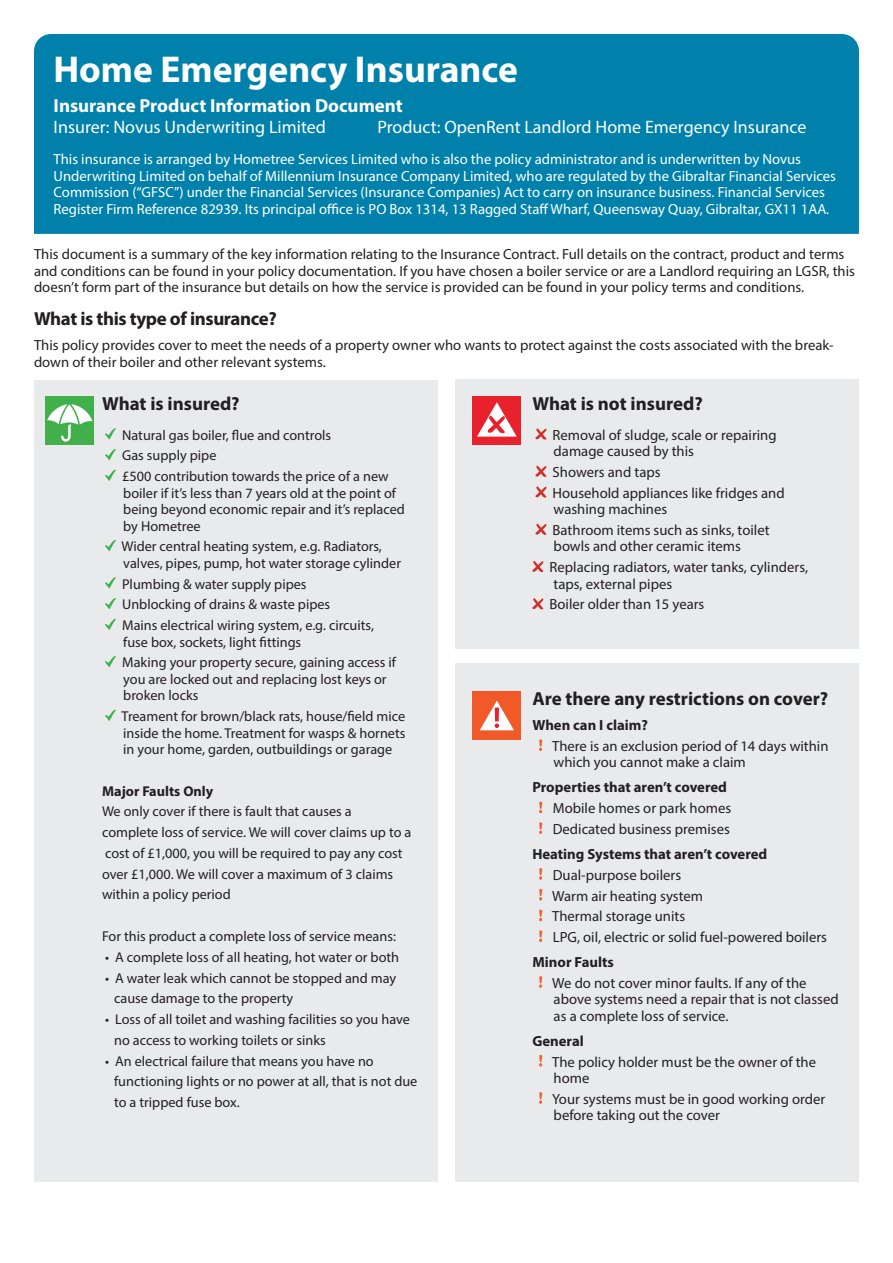
<style>
.page{position:relative;width:893px;height:1263px;background:#fff}
.page>*{position:absolute;margin:0;border:0;box-sizing:border-box;transform-origin:0 0}
.t1{font:700 37.5px "Myriad Pro";color:#fff}
.t2{font:700 18.9px "Myriad Pro";letter-spacing:-.005em;color:#231f20}
.t3{font:700 18.9px "Myriad Pro";color:#fff}
.t4{font:18px "Myriad Pro";color:#fff}
.Estilo_de_párrafo_1{font:14.7px/16.5px "Myriad Pro";color:#231f20}
.t5{font:14.7px/16.5px "Myriad Pro";color:#fff}
.t6{font:700 14.7px "Myriad Pro";color:#231f20}
.t7{font:14.25px/16.5px "Myriad Pro";color:#231f20}
.t8{font:700 14.25px "Myriad Pro";color:#231f20}
</style>
<div class="page">
<div style="left:34px;top:34px;width:825px;height:200px;background:#0081ab"></div>
<div style="left:34px;top:379px;width:404px;height:802px;background:#e9eaec"></div>
<div style="left:455px;top:379px;width:404px;height:270px;background:#e9eaec"></div>
<div style="left:455px;top:663px;width:404px;height:518px;background:#e9eaec"></div>
<div style="left:45px;top:396px;width:49px;height:49px;background:#41b04b"></div>
<svg style="left:47px;top:399px;width:45px;height:43px"></svg>
<div style="left:472px;top:691px;width:49px;height:49px;background:#f15929"></div>
<svg style="left:480px;top:701px;width:34px;height:29px"></svg>
<svg style="left:105px;top:428px;width:11px;height:12px"></svg>
<svg style="left:105px;top:449px;width:11px;height:11px"></svg>
<svg style="left:105px;top:470px;width:11px;height:11px"></svg>
<svg style="left:105px;top:540px;width:11px;height:11px"></svg>
<svg style="left:105px;top:577px;width:11px;height:12px"></svg>
<svg style="left:105px;top:598px;width:11px;height:11px"></svg>
<svg style="left:105px;top:619px;width:11px;height:11px"></svg>
<svg style="left:105px;top:656px;width:11px;height:11px"></svg>
<svg style="left:105px;top:710px;width:11px;height:11px"></svg>
<svg style="left:535px;top:428px;width:12px;height:12px"></svg>
<svg style="left:535px;top:466px;width:12px;height:11px"></svg>
<svg style="left:535px;top:486px;width:12px;height:12px"></svg>
<svg style="left:535px;top:524px;width:12px;height:11px"></svg>
<svg style="left:532px;top:561px;width:12px;height:11px"></svg>
<svg style="left:532px;top:598px;width:12px;height:12px"></svg>
<svg style="left:539px;top:739px;width:4px;height:12px"></svg>
<svg style="left:539px;top:801px;width:4px;height:12px"></svg>
<svg style="left:539px;top:822px;width:4px;height:12px"></svg>
<svg style="left:539px;top:868px;width:4px;height:12px"></svg>
<svg style="left:539px;top:889px;width:4px;height:11px"></svg>
<svg style="left:539px;top:909px;width:4px;height:12px"></svg>
<svg style="left:539px;top:930px;width:4px;height:12px"></svg>
<svg style="left:539px;top:976px;width:4px;height:12px"></svg>
<svg style="left:539px;top:1055px;width:4px;height:11px"></svg>
<svg style="left:539px;top:1092px;width:4px;height:12px"></svg>
<div style="left:472px;top:396px;width:49px;height:49px;background:#e8212c"></div>
<svg style="left:477px;top:402px;width:40px;height:35px"></svg>
<p class="t1" style="left:54px;top:45px;width:466px">Home Emergency Insurance</p>
<p class="t3" style="left:54px;top:93px;width:351px">Insurance Product Information Document</p>
<p class="t4" style="left:54px;top:116px;width:274px">Insurer: Novus Underwriting Limited</p>
<p class="t4" style="left:378px;top:116px;width:430px">Product: OpenRent Landlord Home Emergency Insurance</p>
<p class="t5" style="left:54px;top:151px;width:784px">This insurance is arranged by Hometree Services Limited who is also the policy administrator and is underwritten by Novus Underwriting Limited on behalf of Millennium Insurance Company Limited, who are regulated by the Gibraltar Financial Services Commission (“GFSC”) under the Financial Services (Insurance Companies) Act to carry on insurance business. Financial Services Register Firm Reference 82939. Its principal office is PO Box 1314, 13 Ragged Staff Wharf, Queensway Quay, Gibraltar, GX11 1AA.</p>
<p class="Estilo_de_párrafo_1" style="left:34px;top:246px;width:822px">This document is a summary of the key information relating to the Insurance Contract. Full details on the contract, product and terms and conditions can be found in your policy documentation. If you have chosen a boiler service or are a Landlord requiring an LGSR, this doesn’t form part of the insurance but details on how the service is provided can be found in your policy terms and conditions.</p>
<p class="t2" style="left:34px;top:307px;width:244px">What is this type of insurance?</p>
<p class="Estilo_de_párrafo_1" style="left:34px;top:337px;width:801px">This policy provides cover to meet the needs of a property owner who wants to protect against the costs associated with the break&shy;down of their boiler and other relevant systems.</p>
<p class="t2" style="left:102px;top:392px;width:139px">What is insured?</p>
<p class="t7" style="left:122px;top:426px;width:211px">Natural gas boiler, flue and controls</p>
<p class="t7" style="left:122px;top:447px;width:96px">Gas supply pipe</p>
<p class="t7" style="left:122px;top:468px;width:284px">£500 contribution towards the price of a new boiler if it’s less than 7 years old at the point of being beyond economic repair and it’s replaced by Hometree</p>
<p class="t7" style="left:122px;top:538px;width:281px">Wider central heating system, e.g. Radiators, valves, pipes, pump, hot water storage cylinder</p>
<p class="t7" style="left:122px;top:575px;width:186px">Plumbing &amp; water supply pipes</p>
<p class="t7" style="left:122px;top:596px;width:210px">Unblocking of drains &amp; waste pipes</p>
<p class="t7" style="left:122px;top:617px;width:253px">Mains electrical wiring system, e.g. circuits, fuse box, sockets, light fittings</p>
<p class="t7" style="left:122px;top:654px;width:275px">Making your property secure, gaining access if you are locked out and replacing lost keys or broken locks</p>
<p class="t7" style="left:122px;top:708px;width:285px;text-align:justify">Treament for brown/black rats, house/field mice inside the home. Treatment for wasps &amp; hornets in your home, garden, outbuildings or garage</p>
<p class="t8" style="left:102px;top:782px;width:113px">Major Faults Only</p>
<p class="t7" style="left:102px;top:803px;width:251px">We only cover if there is fault that causes a</p>
<p class="t7" style="left:102px;top:824px;width:311px">complete loss of service. We will cover claims up to a</p>
<p class="t7" style="left:105px;top:845px;width:299px">cost of £1,000, you will be required to pay any cost</p>
<p class="t7" style="left:102px;top:865px;width:293px">over £1,000. We will cover a maximum of 3 claims</p>
<p class="t7" style="left:102px;top:886px;width:130px">within a policy period</p>
<p class="t7" style="left:102px;top:928px;width:295px">For this product a complete loss of service means:</p>
<p class="t7" style="left:105px;top:948px;width:296px">• A complete loss of all heating, hot water or both</p>
<p class="t7" style="left:105px;top:969px;width:293px">• A water leak which cannot be stopped and may</p>
<p class="t7" style="left:114px;top:990px;width:181px">cause damage to the property</p>
<p class="t7" style="left:105px;top:1011px;width:306px">• Loss of all toilet and washing facilities so you have</p>
<p class="t7" style="left:114px;top:1031px;width:213px">no access to working toilets or sinks</p>
<p class="t7" style="left:105px;top:1052px;width:270px">• An electrical failure that means you have no</p>
<p class="t7" style="left:114px;top:1073px;width:305px">functioning lights or no power at all, that is not due</p>
<p class="t7" style="left:114px;top:1094px;width:127px">to a tripped fuse box.</p>
<p class="t2" style="left:532px;top:392px;width:172px">What is not insured?</p>
<p class="Estilo_de_párrafo_1" style="left:553px;top:426px;width:225px">Removal of sludge, scale or repairing damage caused by this</p>
<p class="Estilo_de_párrafo_1" style="left:553px;top:463px;width:109px">Showers and taps</p>
<p class="Estilo_de_párrafo_1" style="left:553px;top:484px;width:234px">Household appliances like fridges and washing machines</p>
<p class="Estilo_de_párrafo_1" style="left:553px;top:521px;width:218px">Bathroom items such as sinks, toilet bowls and other ceramic items</p>
<p class="Estilo_de_párrafo_1" style="left:549px;top:559px;width:260px">Replacing radiators, water tanks, cylinders, taps, external pipes</p>
<p class="Estilo_de_párrafo_1" style="left:549px;top:596px;width:156px">Boiler older than 15 years</p>
<p class="t2" style="left:532px;top:686px;width:297px">Are there any restrictions on cover?</p>
<p class="t6" style="left:532px;top:716px;width:117px">When can I claim?</p>
<p class="Estilo_de_párrafo_1" style="left:552px;top:737px;width:278px">There is an exclusion period of 14 days within which you cannot make a claim</p>
<p class="t6" style="left:532px;top:778px;width:196px">Properties that aren’t covered</p>
<p class="Estilo_de_párrafo_1" style="left:553px;top:800px;width:180px">Mobile homes or park homes</p>
<p class="Estilo_de_párrafo_1" style="left:553px;top:820px;width:179px">Dedicated business premises</p>
<p class="t6" style="left:532px;top:844px;width:236px">Heating Systems that aren’t covered</p>
<p class="Estilo_de_párrafo_1" style="left:553px;top:866px;width:130px">Dual-purpose boilers</p>
<p class="Estilo_de_párrafo_1" style="left:552px;top:887px;width:152px">Warm air heating system</p>
<p class="Estilo_de_párrafo_1" style="left:552px;top:908px;width:135px">Thermal storage units</p>
<p class="Estilo_de_párrafo_1" style="left:553px;top:928px;width:276px">LPG, oil, electric or solid fuel-powered boilers</p>
<p class="t6" style="left:532px;top:952px;width:83px">Minor Faults</p>
<p class="Estilo_de_párrafo_1" style="left:552px;top:974px;width:288px">We do not cover minor faults. If any of the above systems need a repair that is not classed as a complete loss of service.</p>
<p class="t6" style="left:532px;top:1031px;width:53px">General</p>
<p class="Estilo_de_párrafo_1" style="left:552px;top:1053px;width:265px">The policy holder must be the owner of the home</p>
<p class="Estilo_de_párrafo_1" style="left:552px;top:1090px;width:275px">Your systems must be in good working order before taking out the cover</p>
</div>
